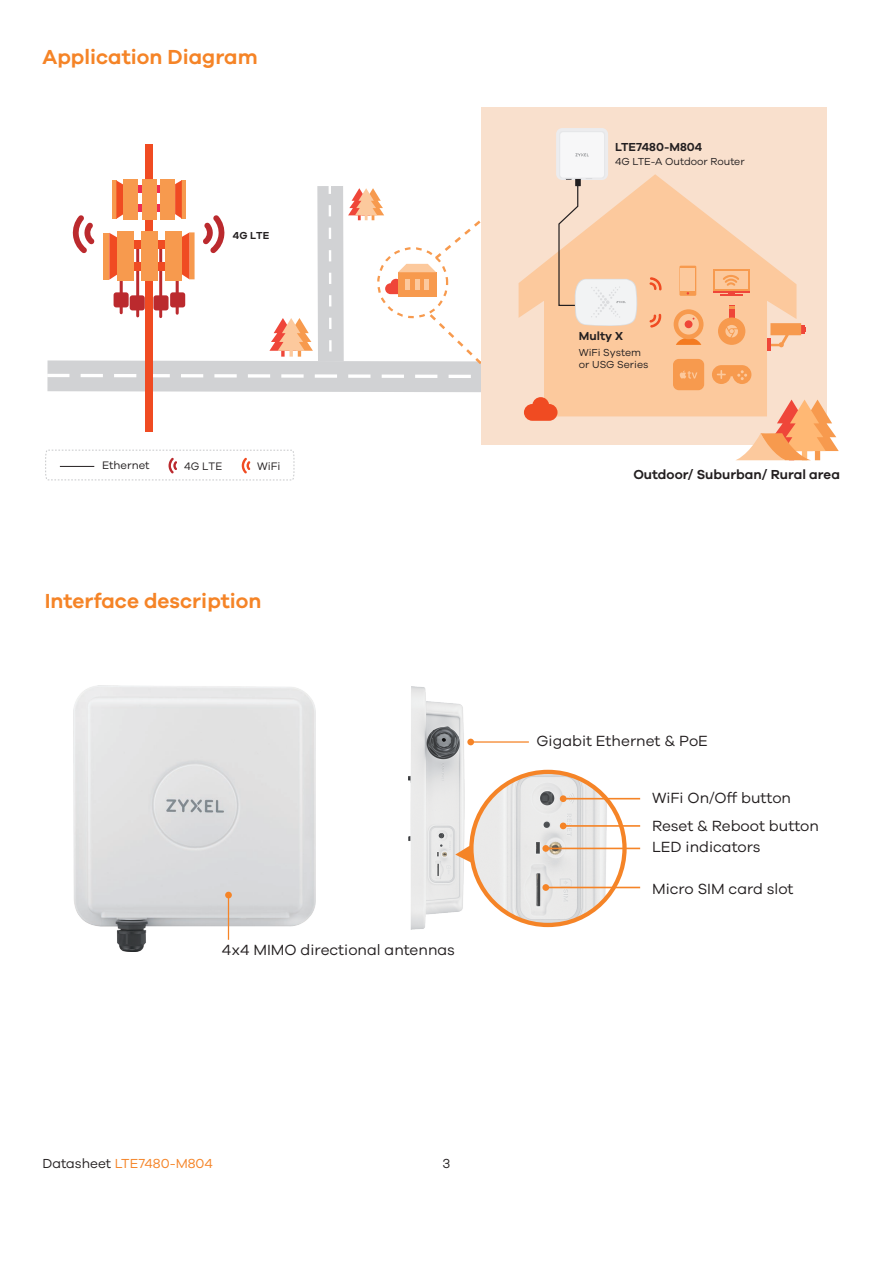
<style>
.page{position:relative;width:893px;height:1263px;background:#fff}
.page>*{position:absolute;margin:0;border:0;box-sizing:border-box;transform-origin:0 0}
.t1{font:600 21px "Galano Grotesque";color:#f58427}
.t2{font:15.15px "Galano Grotesque";color:#231f20}
.t3{font:600 13.5px "Galano Grotesque";color:#231f20}
.t4{font:13.5px "Galano Grotesque";color:#f58427}
.t5{font:13.5px "Galano Grotesque";color:#231f20}
.t6{font:600 12px "Galano Grotesque";color:#231f20}
.t7{font:11.25px "Galano Grotesque";color:#231f20}
.t8{font:10.5px/12.6px "Galano Grotesque";color:#231f20}
.t9{font:600 10.5px "Galano Grotesque";color:#231f20}
.s1{color:#231f20}
</style>
<div class="page">
<div style="left:145px;top:144px;width:8px;height:288px;background:#f04b22"></div>
<svg style="left:45px;top:449px;width:250px;height:32px"></svg>
<svg style="left:47px;top:158px;width:435px;height:236px"></svg>
<div style="left:482px;top:108px;width:345px;height:337px;background:#f9e0cd"></div>
<svg style="left:735px;top:400px;width:104px;height:60px"></svg>
<svg style="left:519px;top:174px;width:277px;height:242px;fill:#fcc99d"></svg>
<svg style="left:649px;top:277px;width:13px;height:13px"></svg>
<svg style="left:649px;top:314px;width:13px;height:14px"></svg>
<svg style="left:524px;top:397px;width:33px;height:24px"></svg>
<div style="left:556px;top:128px;width:52px;height:52px;background:#ececee;border-radius:6px"></div>
<div style="left:559px;top:131px;width:46px;height:47px;background:#e6e7e9;border-radius:3px"></div>
<div style="left:560px;top:132px;width:44px;height:46px;background:#f7f7f8;border-radius:3px"></div>
<svg style="left:575px;top:153px;width:14px;height:3px"></svg>
<hr style="left:720px;top:294px;width:22px;height:2px;background:#ef4639">
<div style="left:712px;top:270px;width:37px;height:22px;background:#ef4639"></div>
<svg style="left:712px;top:270px;width:37px;height:21px"></svg>
<div style="left:715px;top:272px;width:32px;height:17px;background:#fcc99d"></div>
<svg style="left:723px;top:275px;width:16px;height:19px"></svg>
<svg style="left:712px;top:365px;width:39px;height:19px"></svg>
<div style="left:673px;top:359px;width:31px;height:31px;background:#f79a4e;border-radius:6px"></div>
<svg style="left:680px;top:370px;width:17px;height:9px"></svg>
<svg style="left:676px;top:338px;width:25px;height:7px"></svg>
<div style="left:674px;top:309px;width:29px;height:30px;background:#f79a4e;border-radius:50%"></div>
<div style="left:678px;top:314px;width:21px;height:21px;background:#fcc99d;border-radius:50%"></div>
<div style="left:685px;top:320px;width:7px;height:8px;background:#ef4639;border-radius:50%"></div>
<svg style="left:729px;top:305px;width:5px;height:14px"></svg>
<div style="left:718px;top:317px;width:27px;height:28px;background:#f79a4e;border-radius:50%"></div>
<svg style="left:725px;top:325px;width:13px;height:13px"></svg>
<svg style="left:679px;top:266px;width:17px;height:30px"></svg>
<div style="left:681px;top:268px;width:14px;height:23px;background:#fcc99d"></div>
<svg style="left:558px;top:177px;width:80px;height:150px"></svg>
<svg style="left:767px;top:323px;width:39px;height:28px"></svg>
<img style="left:73px;top:685px;width:242px;height:267px">
<div style="left:225px;top:892px;width:7px;height:6px;background:#f58427;border-radius:50%"></div>
<hr style="left:228px;top:894px;width:1px;height:46px;background:#f58427">
<div style="left:467px;top:739px;width:7px;height:6px;background:#f58427;border-radius:50%"></div>
<hr style="left:472px;top:741px;width:57px;height:2px;background:#f58427">
<img style="left:409px;top:686px;width:55px;height:244px">
<svg style="left:452px;top:842px;width:18px;height:24px"></svg>
<svg style="left:471px;top:772px;width:153px;height:153px"></svg>
<img style="left:471px;top:772px;width:137px;height:153px">
<div style="left:469px;top:770px;width:158px;height:157px;border:4px solid #f58427;border-radius:50%"></div>
<div style="left:560px;top:822px;width:7px;height:7px;background:#f58427;border-radius:50%"></div>
<hr style="left:562px;top:825px;width:78px;height:2px;background:#f58427">
<div style="left:542px;top:845px;width:7px;height:7px;background:#f58427;border-radius:50%"></div>
<hr style="left:547px;top:848px;width:93px;height:1px;background:#f58427">
<div style="left:542px;top:884px;width:7px;height:7px;background:#f58427;border-radius:50%"></div>
<hr style="left:547px;top:887px;width:93px;height:1px;background:#f58427">
<div style="left:560px;top:795px;width:7px;height:7px;background:#f58427;border-radius:50%"></div>
<hr style="left:563px;top:798px;width:77px;height:1px;background:#f58427">
<p class="t1" style="left:43px;top:44px;width:217px">Application Diagram</p>
<p class="t9" style="left:233px;top:229px;width:38px">4G LTE</p>
<p class="t7" style="left:102px;top:459px;width:49px">Ethernet</p>
<p class="t7" style="left:184px;top:459px;width:40px">4G LTE</p>
<p class="t7" style="left:257px;top:459px;width:25px">WiFi</p>
<p class="t1" style="left:45px;top:588px;width:218px">Interface description</p>
<p class="t2" style="left:222px;top:941px;width:235px">4x4 MIMO directional antennas</p>
<p class="t4" style="left:43px;top:1155px;width:172px"><span class="s1">Datasheet</span> LTE7480-M804</p>
<p class="t5" style="left:443px;top:1155px;width:9px">3</p>
<p class="t6" style="left:615px;top:140px;width:88px">LTE7480-M804</p>
<p class="t8" style="left:615px;top:155px;width:131px">4G LTE-A Outdoor Router</p>
<p class="t6" style="left:579px;top:329px;width:46px">Multy X</p>
<p class="t8" style="left:579px;top:345px;width:71px">WiFi System or USG Series</p>
<p class="t3" style="left:633px;top:467px;width:208px">Outdoor/ Suburban/ Rural area</p>
<p class="t2" style="left:536px;top:732px;width:173px">Gigabit Ethernet &amp; PoE</p>
<p class="t2" style="left:652px;top:788px;width:141px">WiFi On/Off button</p>
<p class="t2" style="left:652px;top:838px;width:110px">LED indicators</p>
<p class="t2" style="left:652px;top:880px;width:143px">Micro SIM card slot</p>
<p class="t2" style="left:652px;top:817px;width:168px">Reset &amp; Reboot button</p>
</div>
